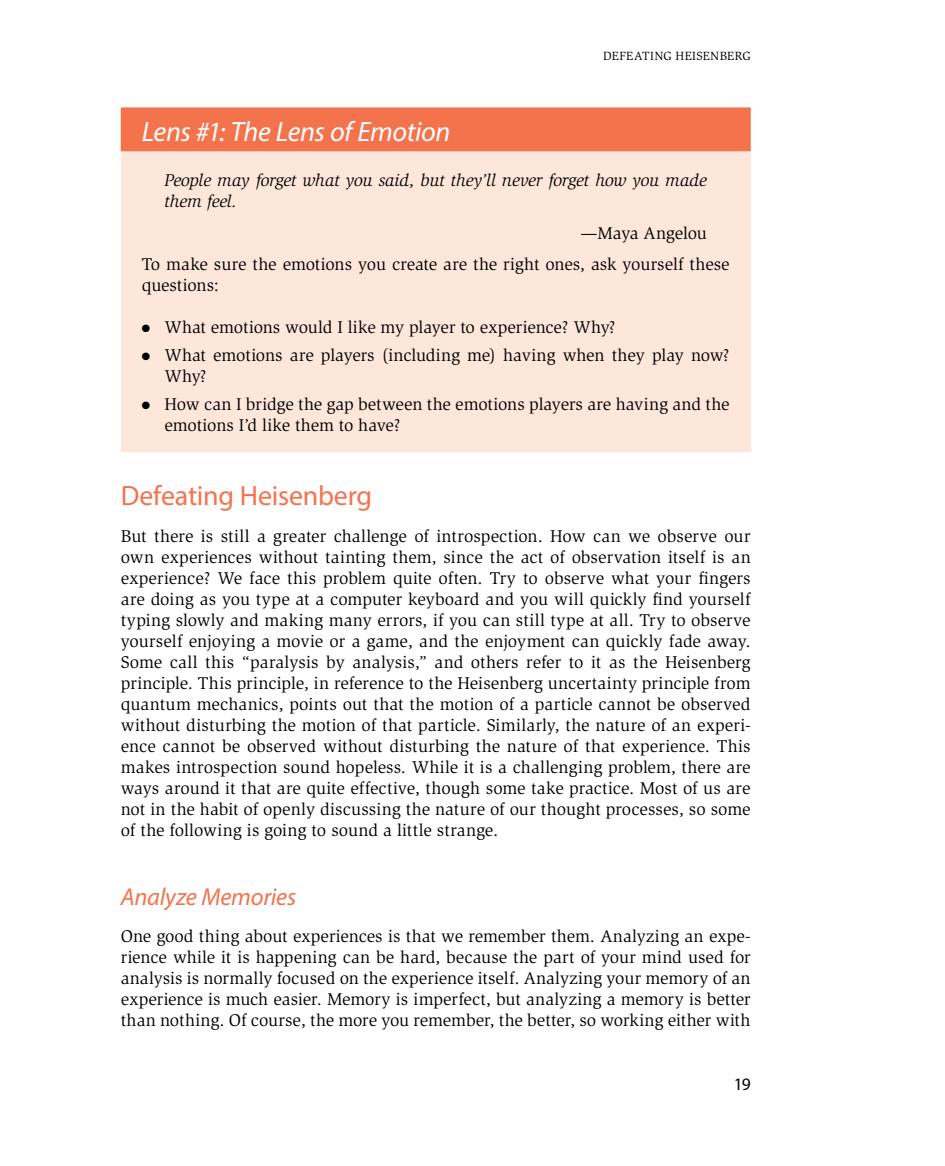
<style>
.page{position:relative;width:945px;height:1166px;background:#fff}
.page>*{position:absolute;margin:0;border:0;box-sizing:border-box;transform-origin:0 0}
.BCT{font:italic 28px "Myriad Pro";letter-spacing:-.01em;color:#fff}
._1{font:28px "Myriad Pro";letter-spacing:-.01em;color:#f3734d}
._2{font:italic 24.5px "Myriad Pro";letter-spacing:-.01em;color:#f3734d}
.T1{font:17.5px/21px "Slimbach Std";color:#000}
.BT2{font:italic 17.5px/21px "Slimbach Std";letter-spacing:-.01em;color:#000}
.BTOA{font:17.5px "Slimbach Std";letter-spacing:-.01em;color:#000}
.t1{font:17.5px "Myriad Pro";color:#000}
.t2{font:12.25px "Slimbach Std";letter-spacing:.03em;color:#000}
</style>
<div class="page">
<div style="left:121px;top:107px;width:630px;height:345px;background:#fde7db"></div>
<div style="left:121px;top:107px;width:630px;height:44px;background:#f3734d"></div>
<p class="t2" style="left:603px;top:48px;width:42px">Defeating</p>
<p class="t2" style="left:675px;top:48px;width:13px">Heisen</p>
<p class="t2" style="left:720px;top:48px;width:14px">berg</p>
<p class="BCT" style="left:142px;top:114px;width:310px">Lens #1: The Lens of Emotion</p>
<p class="BT2" style="left:164px;top:170px;width:544px">People may forget what you said, but they’ll never forget how you made them feel.</p>
<p class="BTOA" style="left:581px;top:223px;width:128px">—Maya Angelou</p>
<p class="T1" style="left:142px;top:254px;width:589px">To make sure the emotions you create are the right ones, ask yourself these questions:</p>
<p class="T1" style="left:142px;top:317px;width:475px">● What emotions would I like my player to experience? Why?</p>
<p class="T1" style="left:164px;top:345px;width:567px;text-indent:-23px">● What emotions are players (including me) having when they play now?<br>Why?</p>
<p class="T1" style="left:164px;top:394px;width:567px;text-indent:-23px">● How can I bridge the gap between the emotions players are having and the emotions I’d like them to have?</p>
<p class="_1" style="left:121px;top:478px;width:253px">Defeating Heisenberg</p>
<p class="T1" style="left:121px;top:525px;width:632px;text-align:justify">But there is still a greater challenge of introspection. How can we observe our own experiences without tainting them, since the act of observation itself is an experience? We face this problem quite often. Try to observe what your fingers are doing as you type at a computer keyboard and you will quickly find yourself typing slowly and making many errors, if you can still type at all. Try to observe yourself enjoying a movie or a game, and the enjoyment can quickly fade away.<br>Some call this “paralysis by analysis,” and others refer to it as the Heisenberg principle. This principle, in reference to the Heisenberg uncertainty principle from quantum mechanics, points out that the motion of a particle cannot be observed without disturbing the motion of that particle. Similarly, the nature of an experi&shy;ence cannot be observed without disturbing the nature of that experience. This makes introspection sound hopeless. While it is a challenging problem, there are ways around it that are quite effective, though some take practice. Most of us are not in the habit of openly discussing the nature of our thought processes, so some of the following is going to sound a little strange.</p>
<p class="_2" style="left:121px;top:881px;width:177px">Analyze Memories</p>
<p class="T1" style="left:121px;top:925px;width:632px;text-align:justify">One good thing about experiences is that we remember them. Analyzing an expe&shy;rience while it is happening can be hard, because the part of your mind used for analysis is normally focused on the experience itself. Analyzing your memory of an experience is much easier. Memory is imperfect, but analyzing a memory is better than nothing. Of course, the more you remember, the better, so working either with</p>
<p class="t1" style="left:734px;top:1073px;width:18px">19</p>
</div>
